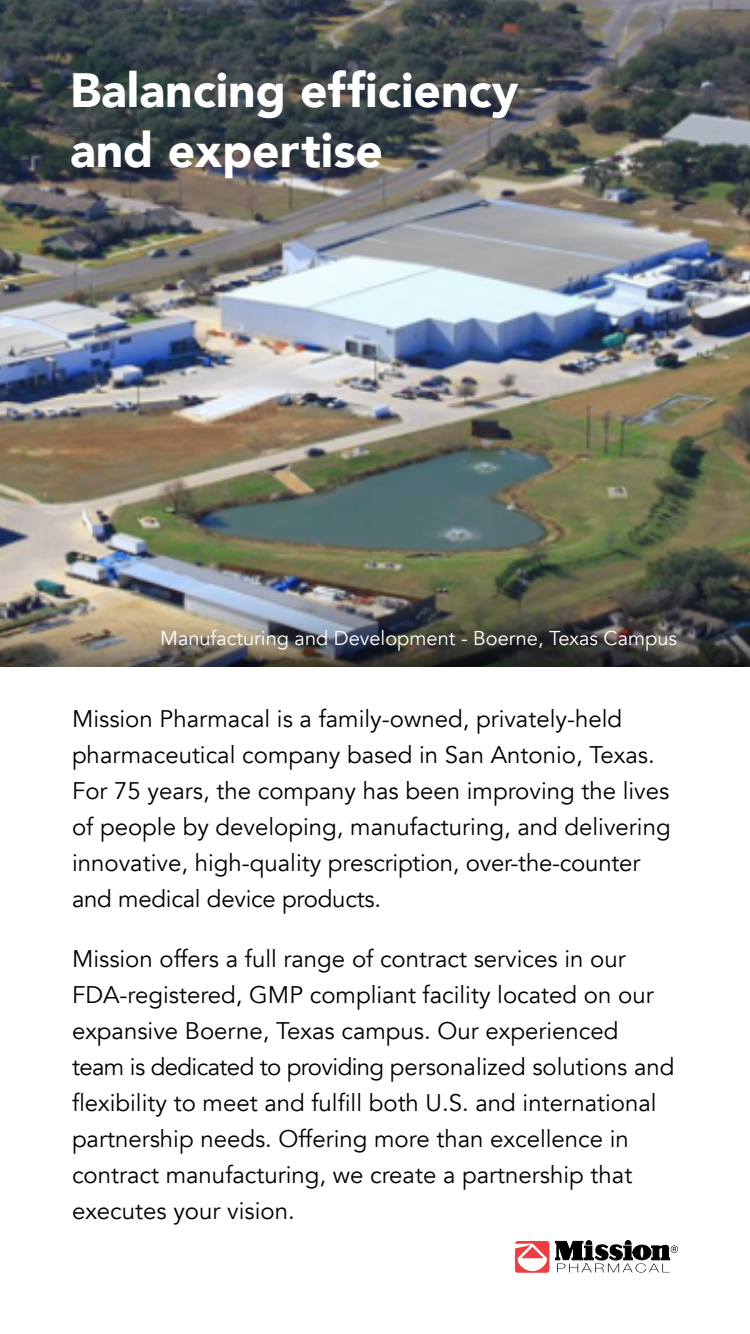
<style>
.page{position:relative;width:750px;height:1334px;background:#fff}
.page>*{position:absolute;margin:0;border:0;box-sizing:border-box;transform-origin:0 0}
.t1{font:900 48px/60px "Avenir";color:#fff}
.t2{font:24px/36px "Avenir";color:#000}
.t3{font:20px "Avenir";color:#fff}
</style>
<div class="page">
<img style="left:0;top:0;width:750px;height:565px">
<img style="left:0;top:565px;width:750px;height:102px">
<svg style="left:515px;top:1241px;width:34px;height:32px"></svg>
<svg style="left:555px;top:1241px;width:123px;height:32px"></svg>
<h1 class="t1" style="left:70px;top:59px;width:450px">Balancing efficiency and expertise</h1>
<p class="t3" style="left:160px;top:626px;width:518px">Manufacturing and Development - Boerne, Texas Campus</p>
<p class="t2" style="left:72px;top:701px;width:600px">Mission Pharmacal is a family-owned, privately-held pharmaceutical company based in San Antonio, Texas.<br>For 75 years, the company has been improving the lives of people by developing, manufacturing, and delivering innovative, high-quality prescription, over-the-counter and medical device products.</p>
<p class="t2" style="left:72px;top:941px;width:604px">Mission offers a full range of contract services in our FDA-registered, GMP compliant facility located on our expansive Boerne, Texas campus. Our experienced team is dedicated to providing personalized solutions and flexibility to meet and fulfill both U.S. and international partnership needs. Offering more than excellence in contract manufacturing, we create a partnership that executes your vision.</p>
</div>
